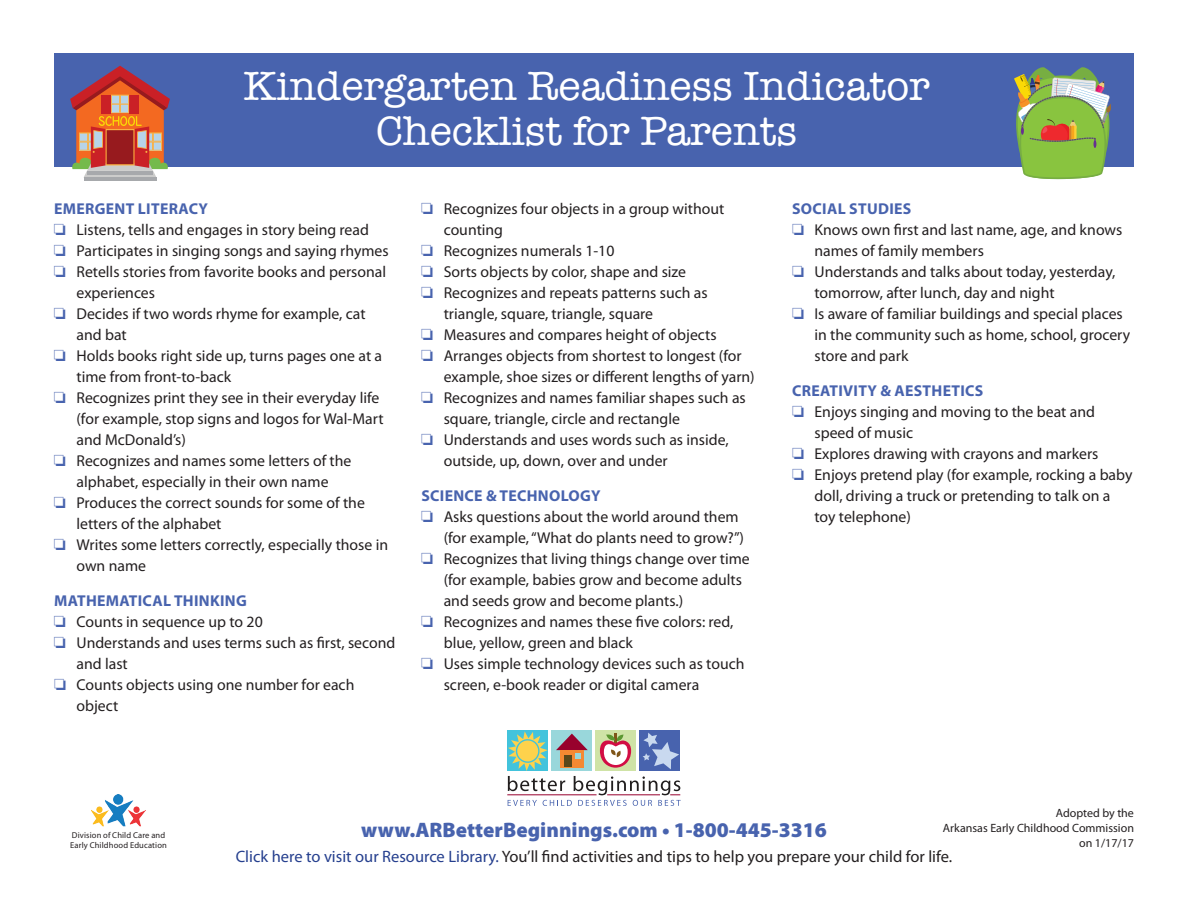
<style>
.page{position:relative;width:1188px;height:918px;background:#fff}
.page>*{position:absolute;margin:0;border:0;box-sizing:border-box;transform-origin:0 0}
.t1{font:42px/45px "American Typewriter";color:#fff;text-align:center}
.t2{font:900 21px "Myriad Pro";color:#4863ae}
.t3{font:16.5px "Myriad Pro";color:#231f20}
.t4{font:15.75px "Myriad Pro";color:#231f20}
.t5{font:700 15.75px "Myriad Pro";letter-spacing:.02em;color:#4863ae}
.t6{font:12px/15px "Myriad Pro";color:#231f20;text-align:right}
.t7{font:8.55px "Myriad Pro";letter-spacing:.02em;color:#231f20}
.s1{color:#4863ae}
.s2{color:#253f8e}
</style>
<div class="page">
<div style="left:54px;top:53px;width:1080px;height:114px;background:#4863ae"></div>
<hr style="left:84px;top:178px;width:73px;height:3px;background:#a7a9ac">
<svg style="left:70px;top:66px;width:100px;height:112px"></svg>
<svg style="left:1014px;top:67px;width:97px;height:113px"></svg>
<div style="left:64px;top:59px;width:23px;height:17px;background:#4863ae"></div>
<div style="left:551px;top:730px;width:41px;height:41px;background:#99d7db"></div>
<div style="left:595px;top:730px;width:41px;height:41px;background:#cfe3a6"></div>
<div style="left:507px;top:730px;width:41px;height:41px;background:#42c3dc"></div>
<div style="left:640px;top:730px;width:40px;height:41px;background:#4863ae"></div>
<svg style="left:508px;top:731px;width:173px;height:75px"></svg>
<hr style="left:607px;top:795px;width:53px;height:1px;background:#98012d">
<hr style="left:507px;top:795px;width:90px;height:1px;background:#98012d">
<img style="left:91px;top:794px;width:55px;height:32px">
<h1 class="t1" style="left:244px;top:63px;width:688px">Kindergarten Readiness Indicator<br>Checklist for Parents</h1>
<p class="t5" style="left:54px;top:199px;width:155px">EMERGENT LITERACY</p>
<p class="t4" style="left:54px;top:220px;width:316px"><span class="s1">❏</span> Listens, tells and engages in story being read</p>
<p class="t4" style="left:54px;top:241px;width:336px"><span class="s1">❏</span> Participates in singing songs and saying rhymes</p>
<p class="t4" style="left:54px;top:262px;width:334px"><span class="s1">❏</span> Retells stories from favorite books and personal</p>
<p class="t4" style="left:77px;top:283px;width:80px">experiences</p>
<p class="t4" style="left:54px;top:304px;width:313px"><span class="s1">❏</span> Decides if two words rhyme for example, cat</p>
<p class="t4" style="left:77px;top:325px;width:52px">and bat</p>
<p class="t4" style="left:54px;top:346px;width:330px"><span class="s1">❏</span> Holds books right side up, turns pages one at a</p>
<p class="t4" style="left:77px;top:367px;width:156px">time from front-to-back</p>
<p class="t4" style="left:54px;top:388px;width:327px"><span class="s1">❏</span> Recognizes print they see in their everyday life</p>
<p class="t4" style="left:77px;top:409px;width:309px">(for example, stop signs and logos for Wal-Mart</p>
<p class="t4" style="left:77px;top:430px;width:111px">and McDonald’s)</p>
<p class="t4" style="left:54px;top:451px;width:299px"><span class="s1">❏</span> Recognizes and names some letters of the</p>
<p class="t4" style="left:77px;top:472px;width:254px">alphabet, especially in their own name</p>
<p class="t4" style="left:54px;top:493px;width:312px"><span class="s1">❏</span> Produces the correct sounds for some of the</p>
<p class="t4" style="left:77px;top:514px;width:146px">letters of the alphabet</p>
<p class="t4" style="left:54px;top:535px;width:336px"><span class="s1">❏</span> Writes some letters correctly, especially those in</p>
<p class="t4" style="left:77px;top:556px;width:71px">own name</p>
<p class="t5" style="left:54px;top:590px;width:194px">MATHEMATICAL THINKING</p>
<p class="t4" style="left:54px;top:612px;width:210px"><span class="s1">❏</span> Counts in sequence up to 20</p>
<p class="t4" style="left:54px;top:633px;width:343px"><span class="s1">❏</span> Understands and uses terms such as first, second</p>
<p class="t4" style="left:77px;top:654px;width:53px">and last</p>
<p class="t4" style="left:54px;top:675px;width:302px"><span class="s1">❏</span> Counts objects using one number for each</p>
<p class="t4" style="left:77px;top:696px;width:43px">object</p>
<p class="t4" style="left:421px;top:199px;width:305px"><span class="s1">❏</span> Recognizes four objects in a group without</p>
<p class="t4" style="left:444px;top:220px;width:61px">counting</p>
<p class="t4" style="left:421px;top:241px;width:195px"><span class="s1">❏</span> Recognizes numerals 1-10</p>
<p class="t4" style="left:421px;top:262px;width:266px"><span class="s1">❏</span> Sorts objects by color, shape and size</p>
<p class="t4" style="left:421px;top:283px;width:288px"><span class="s1">❏</span> Recognizes and repeats patterns such as</p>
<p class="t4" style="left:444px;top:304px;width:211px">triangle, square, triangle, square</p>
<p class="t4" style="left:421px;top:325px;width:297px"><span class="s1">❏</span> Measures and compares height of objects</p>
<p class="t4" style="left:421px;top:346px;width:322px"><span class="s1">❏</span> Arranges objects from shortest to longest (for</p>
<p class="t4" style="left:444px;top:367px;width:313px">example, shoe sizes or different lengths of yarn)</p>
<p class="t4" style="left:421px;top:388px;width:326px"><span class="s1">❏</span> Recognizes and names familiar shapes such as</p>
<p class="t4" style="left:444px;top:409px;width:238px">square, triangle, circle and rectangle</p>
<p class="t4" style="left:421px;top:430px;width:309px"><span class="s1">❏</span> Understands and uses words such as inside,</p>
<p class="t4" style="left:444px;top:451px;width:226px">outside, up, down, over and under</p>
<p class="t5" style="left:421px;top:485px;width:181px">SCIENCE &amp; TECHNOLOGY</p>
<p class="t4" style="left:421px;top:507px;width:319px"><span class="s1">❏</span> Asks questions about the world around them</p>
<p class="t4" style="left:444px;top:528px;width:302px">(for example, “What do plants need to grow?”)</p>
<p class="t4" style="left:421px;top:549px;width:330px"><span class="s1">❏</span> Recognizes that living things change over time</p>
<p class="t4" style="left:444px;top:570px;width:300px">(for example, babies grow and become adults</p>
<p class="t4" style="left:444px;top:591px;width:241px">and seeds grow and become plants.)</p>
<p class="t4" style="left:421px;top:612px;width:314px"><span class="s1">❏</span> Recognizes and names these five colors: red,</p>
<p class="t4" style="left:444px;top:633px;width:191px">blue, yellow, green and black</p>
<p class="t4" style="left:421px;top:654px;width:325px"><span class="s1">❏</span> Uses simple technology devices such as touch</p>
<p class="t4" style="left:444px;top:675px;width:257px">screen, e-book reader or digital camera</p>
<p class="t5" style="left:792px;top:198px;width:121px">SOCIAL STUDIES</p>
<p class="t4" style="left:792px;top:220px;width:332px"><span class="s1">❏</span> Knows own first and last name, age, and knows</p>
<p class="t4" style="left:815px;top:241px;width:171px">names of family members</p>
<p class="t4" style="left:792px;top:262px;width:325px"><span class="s1">❏</span> Understands and talks about today, yesterday,</p>
<p class="t4" style="left:815px;top:283px;width:242px">tomorrow, after lunch, day and night</p>
<p class="t4" style="left:792px;top:304px;width:332px"><span class="s1">❏</span> Is aware of familiar buildings and special places</p>
<p class="t4" style="left:815px;top:325px;width:317px">in the community such as home, school, grocery</p>
<p class="t4" style="left:815px;top:346px;width:95px">store and park</p>
<p class="t5" style="left:792px;top:380px;width:193px">CREATIVITY &amp; AESTHETICS</p>
<p class="t4" style="left:792px;top:402px;width:305px"><span class="s1">❏</span> Enjoys singing and moving to the beat and</p>
<p class="t4" style="left:815px;top:423px;width:100px">speed of music</p>
<p class="t4" style="left:792px;top:444px;width:308px"><span class="s1">❏</span> Explores drawing with crayons and markers</p>
<p class="t4" style="left:792px;top:465px;width:342px"><span class="s1">❏</span> Enjoys pretend play (for example, rocking a baby</p>
<p class="t4" style="left:815px;top:486px;width:297px">doll, driving a truck or pretending to talk on a</p>
<p class="t4" style="left:815px;top:507px;width:98px">toy telephone)</p>
<p class="t6" style="left:943px;top:805px;width:193px">Adopted by the<br>Arkansas Early Childhood Commission on 1/17/17</p>
<p class="t3" style="left:236px;top:846px;width:718px"><span class="s2">Click here to visit our Resource Library.</span> You’ll find activities and tips to help you prepare your child for life.</p>
<p class="t7" style="left:72px;top:830px;width:95px">Division of Child Care and</p>
<h2 class="t2" style="left:361px;top:816px;width:467px">www.ARBetterBeginnings.com • 1-800-445-3316</h2>
<p class="t7" style="left:70px;top:840px;width:98px">Early Childhood Education</p>
</div>
